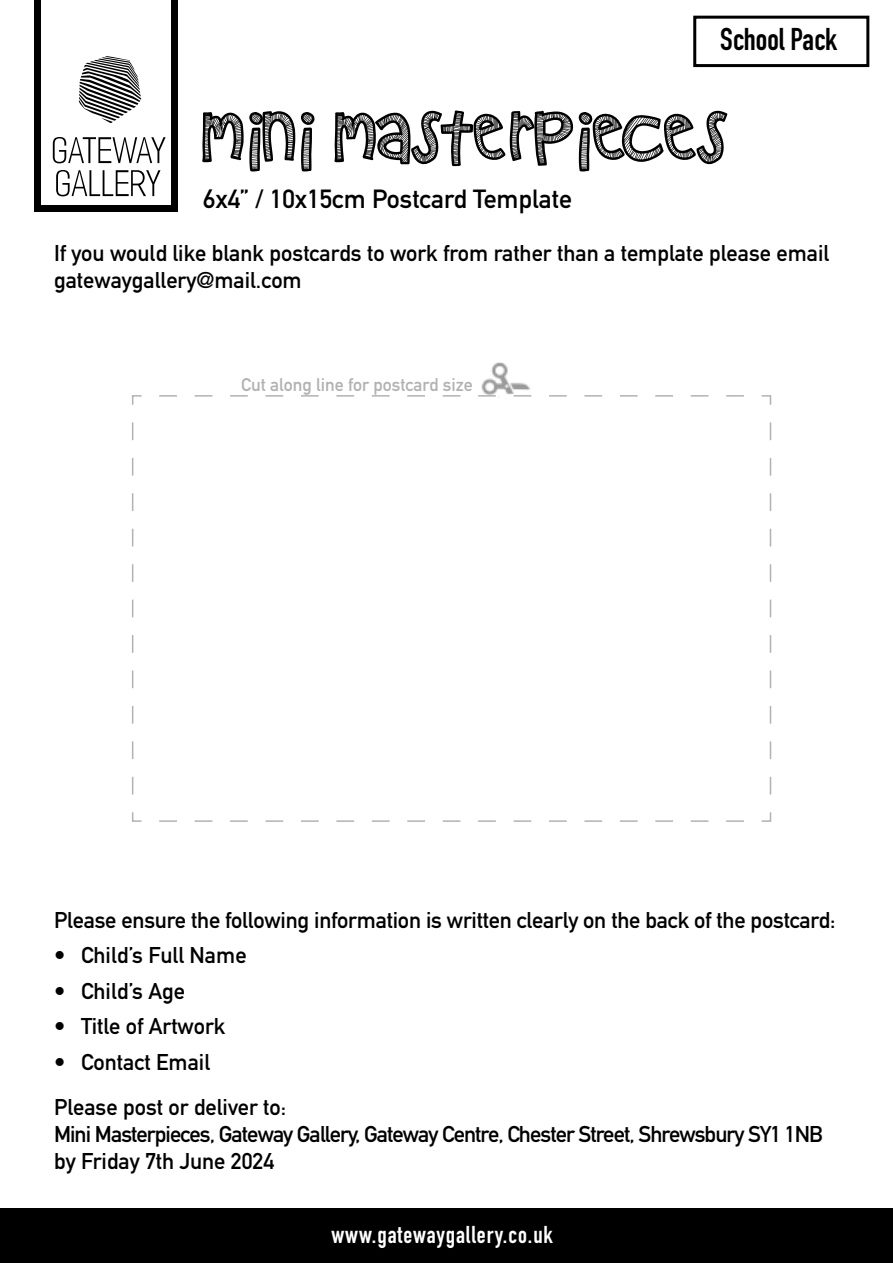
<style>
.page{position:relative;width:893px;height:1263px;background:#fff}
.page>*{position:absolute;margin:0;border:0;box-sizing:border-box;transform-origin:0 0}
.t1{font:61.35px "KB Zipa Dee Doo Dah";letter-spacing:-.005em;color:#000}
.t2{font:700 31.05px "DIN Condensed";color:#000}
.t3{font:700 25.95px "DIN Alternate";color:#000}
.t4{font:700 24px "DIN Condensed";letter-spacing:.04em;color:#fff}
.t5{font:700 22.5px/27px "DIN Alternate";letter-spacing:-.005em;color:#000}
.t6{font:700 22.5px/27px "DIN Alternate";letter-spacing:-.04em;color:#000}
.t7{font:700 18px "DIN Alternate";color:#b3b2b2}
</style>
<div class="page">
<div style="left:0;top:1209px;width:892px;height:54px;background:#000"></div>
<div style="left:693px;top:16px;width:176px;height:51px;border:3px solid #000"></div>
<div style="left:35px;top:0;width:143px;height:211px;background:#000"></div>
<div style="left:41px;top:0;width:130px;height:205px;background:#fff"></div>
<svg style="left:79px;top:56px;width:62px;height:67px"></svg>
<svg style="left:53px;top:137px;width:113px;height:26px"></svg>
<svg style="left:56px;top:170px;width:104px;height:26px"></svg>
<img style="left:481px;top:362px;width:49px;height:32px">
<svg style="left:132px;top:394px;width:640px;height:428px"></svg>
<h2 class="t2" style="left:720px;top:19px;width:119px">School Pack</h2>
<h1 class="t1" style="left:203px;top:110px;width:525px">MINI MASTERPIECES</h1>
<p class="t3" style="left:203px;top:179px;width:370px">6x4” / 10x15cm Postcard Template</p>
<p class="t5" style="left:54px;top:238px;width:777px">If you would like blank postcards to work from rather than a template please email gatewaygallery@mail.com</p>
<p class="t7" style="left:241px;top:371px;width:233px">Cut along line for postcard size</p>
<p class="t5" style="left:54px;top:904px;width:783px">Please ensure the following information is written clearly on the back of the postcard:</p>
<p class="t5" style="left:54px;top:940px;width:194px">• Child’s Full Name</p>
<p class="t5" style="left:54px;top:976px;width:133px">• Child’s Age</p>
<p class="t5" style="left:54px;top:1011px;width:173px">• Title of Artwork</p>
<p class="t5" style="left:54px;top:1047px;width:158px">• Contact Email</p>
<p class="t6" style="left:54px;top:1092px;width:770px">Please post or deliver to:<br>Mini Masterpieces, Gateway Gallery, Gateway Centre, Chester Street, Shrewsbury SY1 1NB by Friday 7th June 2024</p>
<p class="t4" style="left:331px;top:1219px;width:223px">www.gatewaygallery.co.uk</p>
</div>
